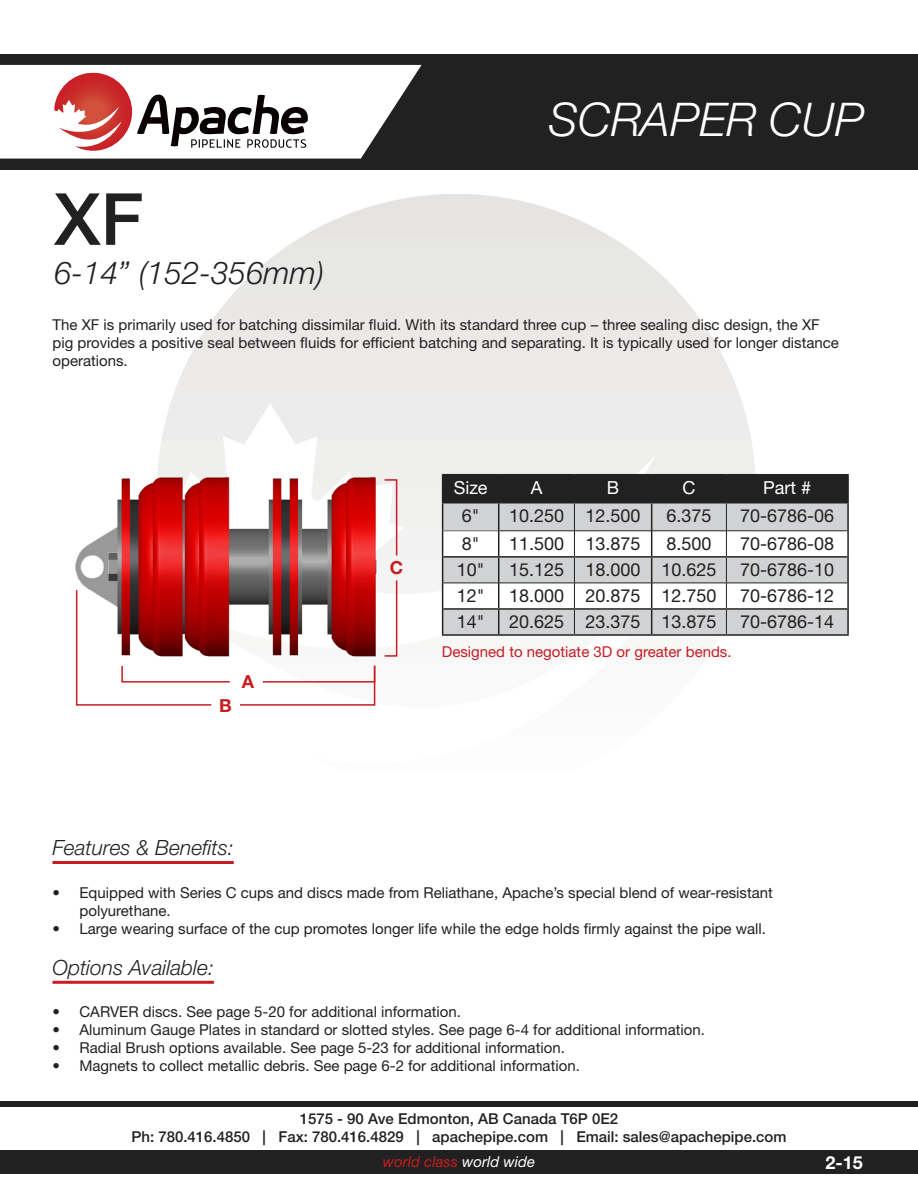
<style>
.page{position:relative;width:918px;height:1188px;background:#fff}
.page>*{position:absolute;margin:0;border:0;box-sizing:border-box;transform-origin:0 0}
.Size{font:500 72px "Helvetica Neue LT Std";color:#212121}
.Size-2{font:italic 300 46.5px "Helvetica Neue LT Std";color:#fff}
.New_Sizes{font:italic 300 31.5px "Helvetica Neue LT Std";color:#212121}
.t1{font:italic 300 21px "Helvetica Neue LT Std";color:#212121}
.t2{font:18px "Helvetica Neue LT Std";color:#231f20}
.t3{font:18px "Helvetica Neue LT Std";color:#fff}
.t4{font:700 18px "Helvetica Neue LT Std";color:#fff}
.Size-3{font:700 18px "Helvetica Neue LT Std";color:#c61c22}
.PARAGRAPH{font:15px/18px "Helvetica Neue LT Std";color:#231f20}
.t5{font:500 15px/18px "Helvetica Neue LT Std";color:#231f20;text-align:center}
.PARAGRAPH-2{font:15px "Helvetica Neue LT Std";color:#c61c22}
.t6{font:italic 15px "Helvetica Neue LT Std";color:#c61c22}
.s1{font-weight:500}
.s2{color:#fff}
</style>
<div class="page">
<img style="left:129px;top:169px;width:655px;height:467px">
<div style="left:0;top:54px;width:918px;height:115px;background:#212121"></div>
<div style="left:0;top:1151px;width:918px;height:23px;background:#212121"></div>
<div style="left:0;top:1101px;width:918px;height:5px;background:#212121"></div>
<svg style="left:0;top:65px;width:422px;height:94px;background:#d5c6c6"></svg>
<hr style="left:726px;top:502px;width:123px;height:2px;background:#212121">
<hr style="left:847px;top:504px;width:2px;height:27px;background:#231f20">
<hr style="left:847px;top:531px;width:2px;height:26px;background:#231f20">
<hr style="left:847px;top:557px;width:2px;height:26px;background:#231f20">
<hr style="left:847px;top:583px;width:2px;height:26px;background:#231f20">
<hr style="left:847px;top:609px;width:2px;height:25px;background:#231f20">
<hr style="left:442px;top:634px;width:57px;height:2px;background:#231f20">
<hr style="left:499px;top:634px;width:75px;height:2px;background:#231f20">
<hr style="left:574px;top:634px;width:78px;height:2px;background:#231f20">
<hr style="left:652px;top:634px;width:74px;height:2px;background:#231f20">
<hr style="left:726px;top:634px;width:123px;height:2px;background:#231f20">
<hr style="left:442px;top:474px;width:57px;height:1px;background:#212121">
<svg style="left:442px;top:475px;width:406px;height:159px"></svg>
<hr style="left:499px;top:474px;width:75px;height:1px;background:#212121">
<hr style="left:574px;top:474px;width:78px;height:1px;background:#212121">
<hr style="left:652px;top:474px;width:74px;height:1px;background:#212121">
<hr style="left:726px;top:474px;width:123px;height:1px;background:#212121">
<hr style="left:847px;top:475px;width:2px;height:27px;background:#212121">
<hr style="left:52px;top:981px;width:162px;height:3px;background:#c61c22">
<hr style="left:52px;top:861px;width:182px;height:3px;background:#c61c22">
<img style="left:75px;top:470px;width:320px;height:187px">
<svg style="left:75px;top:589px;width:156px;height:117px"></svg>
<svg style="left:383px;top:478px;width:15px;height:79px"></svg>
<svg style="left:239px;top:665px;width:137px;height:41px"></svg>
<svg style="left:383px;top:579px;width:15px;height:78px"></svg>
<p class="Size" style="left:54px;top:176px;width:91px">XF</p>
<p class="New_Sizes" style="left:54px;top:254px;width:272px">6-14” (152-356mm)</p>
<p class="Size-2" style="left:549px;top:92px;width:317px">SCRAPER CUP</p>
<p class="PARAGRAPH" style="left:52px;top:316px;width:788px">The XF is primarily used for batching dissimilar fluid. With its standard three cup – three sealing disc design, the XF pig provides a positive seal between fluids for efficient batching and separating. It is typically used for longer distance operations.</p>
<p class="Size-3" style="left:219px;top:694px;width:14px">B</p>
<p class="Size-3" style="left:242px;top:671px;width:14px">A</p>
<p class="t1" style="left:52px;top:835px;width:183px">Features &amp; Benefits:</p>
<p class="Size-3" style="left:390px;top:556px;width:15px">C</p>
<p class="t3" style="left:454px;top:477px;width:35px">Size</p>
<p class="t3" style="left:531px;top:477px;width:13px">A</p>
<p class="t3" style="left:607px;top:477px;width:14px">B</p>
<p class="t3" style="left:683px;top:477px;width:14px">C</p>
<p class="t3" style="left:763px;top:477px;width:50px">Part #</p>
<p class="t2" style="left:462px;top:505px;width:19px">6"</p>
<p class="t2" style="left:509px;top:505px;width:57px">10.250</p>
<p class="t2" style="left:586px;top:505px;width:57px">12.500</p>
<p class="t2" style="left:667px;top:505px;width:47px">6.375</p>
<p class="t2" style="left:740px;top:505px;width:96px">70-6786-06</p>
<p class="t2" style="left:462px;top:533px;width:19px">8"</p>
<p class="t2" style="left:509px;top:533px;width:57px">11.500</p>
<p class="t2" style="left:586px;top:533px;width:57px">13.875</p>
<p class="t2" style="left:667px;top:533px;width:47px">8.500</p>
<p class="t2" style="left:740px;top:533px;width:96px">70-6786-08</p>
<p class="t2" style="left:457px;top:559px;width:29px">10"</p>
<p class="t2" style="left:509px;top:559px;width:57px">15.125</p>
<p class="t2" style="left:586px;top:559px;width:57px">18.000</p>
<p class="t2" style="left:662px;top:559px;width:57px">10.625</p>
<p class="t2" style="left:740px;top:559px;width:96px">70-6786-10</p>
<p class="t2" style="left:457px;top:585px;width:29px">12"</p>
<p class="t2" style="left:509px;top:585px;width:57px">18.000</p>
<p class="t2" style="left:586px;top:585px;width:57px">20.875</p>
<p class="t2" style="left:662px;top:585px;width:57px">12.750</p>
<p class="t2" style="left:740px;top:585px;width:96px">70-6786-12</p>
<p class="t2" style="left:457px;top:611px;width:29px">14"</p>
<p class="t2" style="left:509px;top:611px;width:57px">20.625</p>
<p class="t2" style="left:586px;top:611px;width:57px">23.375</p>
<p class="t2" style="left:662px;top:611px;width:57px">13.875</p>
<p class="t2" style="left:740px;top:611px;width:96px">70-6786-14</p>
<p class="PARAGRAPH-2" style="left:442px;top:643px;width:291px">Designed to negotiate 3D or greater bends.</p>
<p class="PARAGRAPH" style="left:80px;top:884px;width:695px;text-indent:-27px"><span class="s1">•</span> Equipped with Series C cups and discs made from Reliathane, Apache’s special blend of wear-resistant polyurethane.</p>
<p class="PARAGRAPH" style="left:52px;top:920px;width:715px"><span class="s1">•</span> Large wearing surface of the cup promotes longer life while the edge holds firmly against the pipe wall.</p>
<p class="t1" style="left:52px;top:955px;width:163px">Options Available:</p>
<p class="PARAGRAPH" style="left:52px;top:1003px;width:410px"><span class="s1">•</span> CARVER discs. See page 5-20 for additional information.</p>
<p class="PARAGRAPH" style="left:52px;top:1021px;width:654px"><span class="s1">•</span> Aluminum Gauge Plates in standard or slotted styles. See page 6-4 for additional information.</p>
<p class="PARAGRAPH" style="left:52px;top:1039px;width:514px"><span class="s1">•</span> Radial Brush options available. See page 5-23 for additional information.</p>
<p class="PARAGRAPH" style="left:52px;top:1057px;width:529px"><span class="s1">•</span> Magnets to collect metallic debris. See page 6-2 for additional information.</p>
<p class="t5" style="left:131px;top:1109px;width:657px">1575 - 90 Ave Edmonton, AB Canada T6P 0E2<br>Ph: 780.416.4850 | Fax: 780.416.4829 | apachepipe.com | Email: sales@apachepipe.com</p>
<p class="t6" style="left:383px;top:1153px;width:154px">world class <span class="s2">world wide</span></p>
<p class="t4" style="left:825px;top:1151px;width:39px">2-15</p>
</div>
